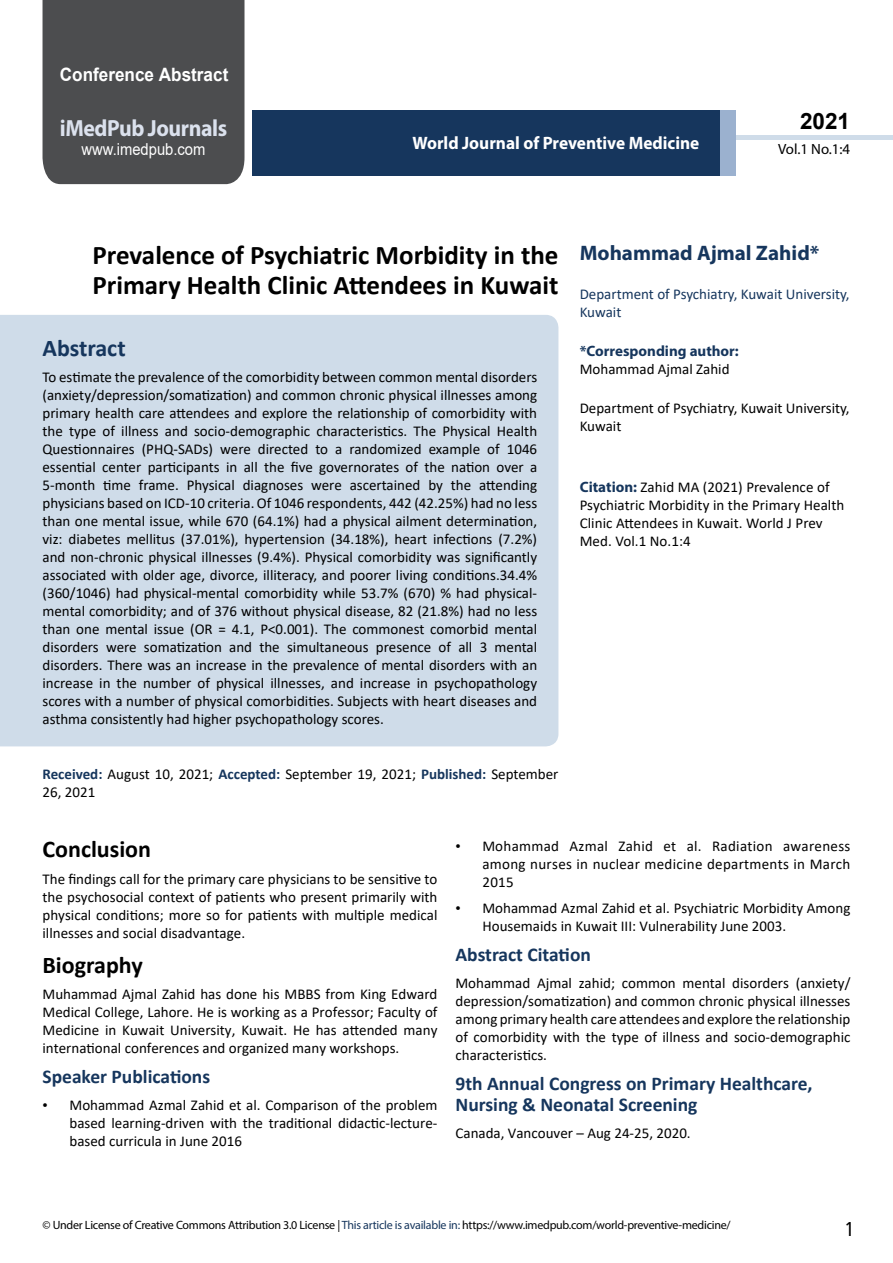
<style>
.page{position:relative;width:893px;height:1263px;background:#fff}
.page>*{position:absolute;margin:0;border:0;box-sizing:border-box;transform-origin:0 0}
.t1{font:700 27px/29.4px "Calibri";color:#000}
.t2{font:25.5px "Tunga";color:#000}
.t3{font:700 24px "Calibri";color:#000}
.t4{font:700 24px "Calibri";color:#16365d}
.t5{font:700 23.4px "Myriad Pro";letter-spacing:-.02em;color:#dbe1ed;scale:.93 1}
.t6{font:700 22.5px "Arial";color:#000}
.t7{font:700 21px "Myriad Pro";color:#16365d}
.t8{font:700 19.5px/21.5px "Calibri";color:#16365d}
.t9{font:700 18.45px "Arial";color:#fff;scale:.93 1}
.t10{font:700 18px "Myriad Pro";color:#fff;scale:.96 1}
.t11{font:16.5px "Arial";color:#fff;scale:.89 1}
.t12{font:15px/18px "Calibri";color:#000;text-align:justify}
.t13{font:15px/18px "Calibri";color:#16365d}
.t14{font:700 15px "Myriad Pro";color:#16365d}
.t15{font:14.85px "Myriad Pro";color:#000}
.t16{font:12px "Myriad Pro";letter-spacing:-.02em;color:#000}
.s1{font-weight:700;color:#16365d}
.s2{font-family:"Myriad Pro";font-weight:700;color:#16365d}
.s3{font-family:"Times New Roman"}
.s4{color:#16365d}
</style>
<div class="page">
<div style="left:736px;top:135px;width:157px;height:5px;background:#cfdce9"></div>
<div style="left:252px;top:110px;width:469px;height:66px;background:#16365d"></div>
<div style="left:720px;top:110px;width:16px;height:66px;background:#9bb1cf"></div>
<div style="left:43px;top:0;width:201px;height:184px;background:#4c4d4f"></div>
<div style="left:0;top:315px;width:558px;height:431px;background:#cfdce9"></div>
<p class="t9" style="left:60px;top:62px;width:183px">Conference Abstract</p>
<h3 class="t5" style="left:60px;top:113px;width:181px">iMedPub Journals</h3>
<p class="t11" style="left:82px;top:138px;width:141px">www.imedpub.com</p>
<p class="t10" style="left:412px;top:132px;width:300px">World Journal of Preventive Medicine</p>
<h3 class="t6" style="left:800px;top:105px;width:52px">2021</h3>
<p class="t15" style="left:778px;top:140px;width:74px">Vol.1 No.1:4</p>
<h1 class="t1" style="left:92px;top:240px;width:468px">Prevalence of Psychiatric Morbidity in the<br>Primary Health Clinic Attendees in Kuwait</h1>
<h3 class="t4" style="left:43px;top:331px;width:85px">Abstract</h3>
<p class="t12" style="left:43px;top:368px;width:496px">To estimate the prevalence of the comorbidity between common mental disorders (anxiety/depression/somatization) and common chronic physical illnesses among primary health care attendees and explore the relationship of comorbidity with the type of illness and socio-demographic characteristics. The Physical Health Questionnaires (PHQ-SADs) were directed to a randomized example of 1046 essential center participants in all the five governorates of the nation over a 5-month time frame. Physical diagnoses were ascertained by the attending physicians based on ICD-10 criteria. Of 1046 respondents, 442 (42.25%) had no less than one mental issue, while 670 (64.1%) had a physical ailment determination, viz: diabetes mellitus (37.01%), hypertension (34.18%), heart infections (7.2%) and non-chronic physical illnesses (9.4%). Physical comorbidity was significantly associated with older age, divorce, illiteracy, and poorer living conditions.34.4% (360/1046) had physical-mental comorbidity while 53.7% (670) % had physical&shy;mental comorbidity; and of 376 without physical disease, 82 (21.8%) had no less than one mental issue (OR = 4.1, P&lt;0.001). The commonest comorbid mental disorders were somatization and the simultaneous presence of all 3 mental disorders. There was an increase in the prevalence of mental disorders with an increase in the number of physical illnesses, and increase in psychopathology scores with a number of physical comorbidities. Subjects with heart diseases and asthma consistently had higher psychopathology scores.</p>
<p class="t12" style="left:43px;top:764px;width:517px"><span class="s1">Received:</span> August 10, 2021; <span class="s1">Accepted:</span> September 19, 2021; <span class="s1">Published:</span> September<br>26, 2021</p>
<h3 class="t7" style="left:580px;top:239px;width:241px">Mohammad Ajmal Zahid*</h3>
<p class="t13" style="left:580px;top:285px;width:271px">Department of Psychiatry, Kuwait University,<br>Kuwait</p>
<p class="t14" style="left:580px;top:341px;width:161px">*Corresponding author:</p>
<p class="t12" style="left:580px;top:360px;width:151px">Mohammad Ajmal Zahid</p>
<p class="t12" style="left:580px;top:399px;width:271px">Department of Psychiatry, Kuwait University,<br>Kuwait</p>
<p class="t12" style="left:580px;top:478px;width:266px;text-align:left"><span class="s2">Citation:</span> Zahid MA (2021) Prevalence of Psychiatric Morbidity in the Primary Health Clinic Attendees in Kuwait. World J Prev Med. Vol.1 No.1:4</p>
<h3 class="t3" style="left:43px;top:832px;width:110px">Conclusion</h3>
<p class="t12" style="left:43px;top:870px;width:396px">The findings call for the primary care physicians to be sensitive to the psychosocial context of patients who present primarily with physical conditions; more so for patients with multiple medical illnesses and social disadvantage.</p>
<h3 class="t3" style="left:43px;top:948px;width:102px">Biography</h3>
<p class="t12" style="left:43px;top:985px;width:396px">Muhammad Ajmal Zahid has done his MBBS from King Edward Medical College, Lahore. He is working as a Professor; Faculty of Medicine in Kuwait University, Kuwait. He has attended many international conferences and organized many workshops.</p>
<h3 class="t8" style="left:43px;top:1066px;width:169px">Speaker Publications</h3>
<p class="t12" style="left:70px;top:1095px;width:369px;text-indent:-27px"><span class="s3">•</span> Mohammad Azmal Zahid et al. Comparison of the problem based learning-driven with the traditional didactic-lecture&shy;based curricula in June 2016</p>
<p class="t12" style="left:482px;top:836px;width:369px;text-indent:-27px"><span class="s3">•</span> Mohammad Azmal Zahid et al. Radiation awareness among nurses in nuclear medicine departments in March 2015</p>
<p class="t12" style="left:482px;top:899px;width:369px;text-indent:-27px"><span class="s3">•</span> Mohammad Azmal Zahid et al. Psychiatric Morbidity Among<br>Housemaids in Kuwait III: Vulnerability June 2003.</p>
<h3 class="t8" style="left:455px;top:944px;width:137px">Abstract Citation</h3>
<p class="t12" style="left:455px;top:973px;width:396px">Mohammad Ajmal zahid; common mental disorders (anxiety/ depression/somatization) and common chronic physical illnesses among primary health care attendees and explore the relationship of comorbidity with the type of illness and socio-demographic characteristics.</p>
<h3 class="t8" style="left:455px;top:1072px;width:359px">9th Annual Congress on Primary Healthcare,<br>Nursing &amp; Neonatal Screening</h3>
<p class="t12" style="left:455px;top:1123px;width:237px">Canada, Vancouver – Aug 24-25, 2020.</p>
<p class="t16" style="left:43px;top:1218px;width:690px">© Under License of Creative Commons Attribution 3.0 License | <span class="s4">This article is available in:</span> https://www.imedpub.com/world-preventive-medicine/</p>
<h2 class="t2" style="left:846px;top:1212px;width:9px">1</h2>
</div>
